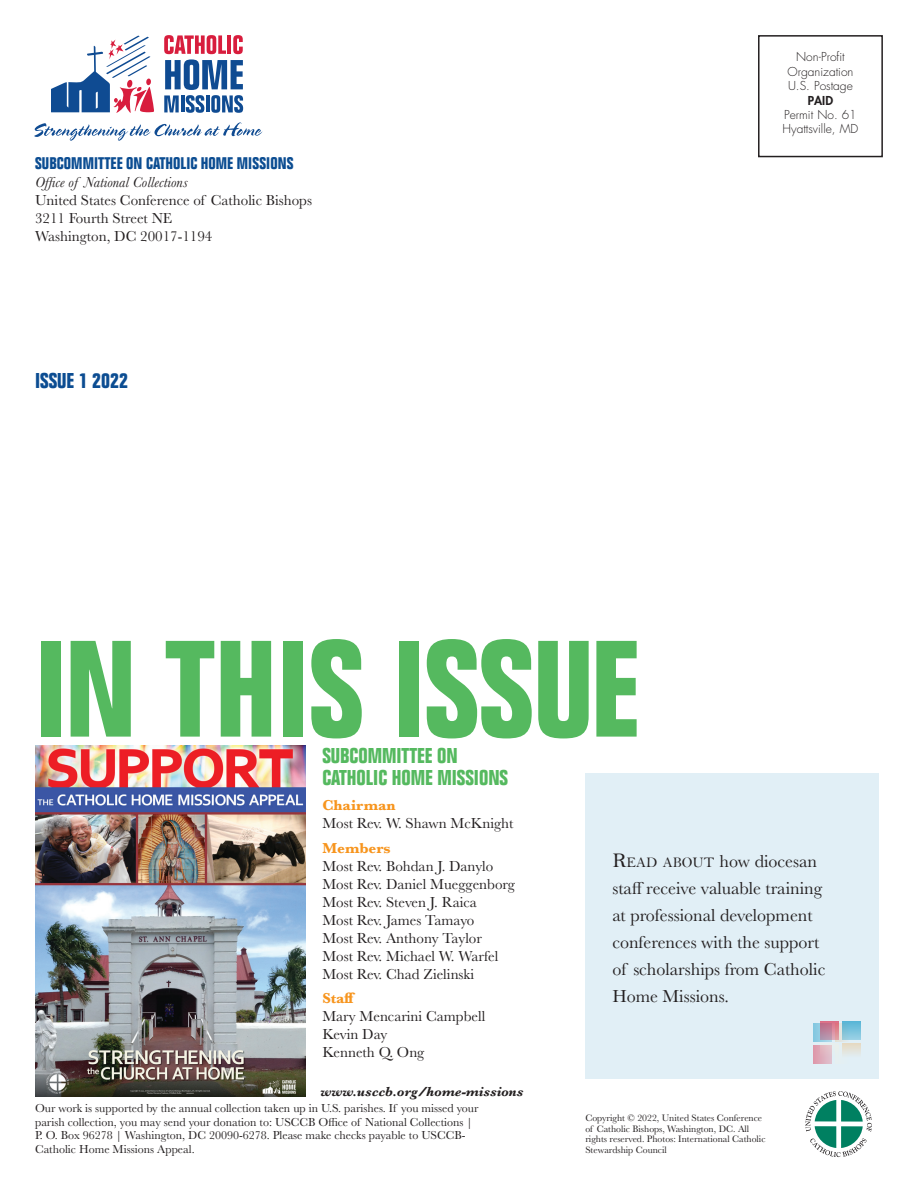
<style>
.page{position:relative;width:918px;height:1188px;background:#fff}
.page>*{position:absolute;margin:0;border:0;box-sizing:border-box;transform-origin:0 0}
.t1{font:700 condensed 134.1px "Folio Std";color:#55b95f}
.t2{font:700 condensed 21px/22.5px "Folio Std";color:#55b95f}
.t3{font:700 condensed 21px "Folio Std";color:#0c4d92}
.t4{font:18px/27px "Baskerville";color:#231f20}
.t5{font:700 condensed 16.5px "Folio Std";color:#0c4d92}
.t6{font:15px/18px "Baskerville";color:#231f20}
.t7{font:italic 15px "Baskerville";color:#231f20}
.t8{font:700 15px "Baskerville";color:#f7951e}
.t9{font:italic 700 13.5px "Baskerville";color:#231f20}
.t10{font:12px/13.5px "Baskerville";color:#231f20}
.t11{font:300 12px/14.4px "Futura Std";color:#231f20;text-align:center}
.t12{font:800 12px "Futura Std";color:#231f20}
.t13{font:9.75px/10.5px "Baskerville";color:#231f20}
.s1{font-family:"Bell";font-size:21px}
.s2{font-family:"Bell";font-size:14.7px}
</style>
<div class="page">
<svg style="left:34px;top:122px;width:228px;height:19px"></svg>
<div style="left:758px;top:35px;width:125px;height:122px;border:2px solid #231f20"></div>
<img style="left:35px;top:746px;width:271px;height:350px">
<svg style="left:164px;top:35px;width:79px;height:78px"></svg>
<svg style="left:51px;top:35px;width:103px;height:78px"></svg>
<div style="left:585px;top:773px;width:293px;height:306px;background:#e1eff6"></div>
<svg style="left:805px;top:1091px;width:67px;height:66px"></svg>
<svg style="left:813px;top:1023px;width:19px;height:19px"></svg>
<svg style="left:813px;top:1045px;width:19px;height:18px"></svg>
<svg style="left:835px;top:1023px;width:11px;height:19px"></svg>
<div style="left:835px;top:1045px;width:18px;height:18px;background:#e3eff2"></div>
<svg style="left:842px;top:1021px;width:18px;height:19px"></svg>
<svg style="left:820px;top:1021px;width:18px;height:19px"></svg>
<svg style="left:842px;top:1043px;width:18px;height:12px"></svg>
<svg style="left:820px;top:1045px;width:12px;height:16px"></svg>
<p class="t5" style="left:35px;top:154px;width:260px">SUBCOMMITTEE ON CATHOLIC HOME MISSIONS</p>
<p class="t7" style="left:35px;top:172px;width:154px">Office of National Collections</p>
<p class="t6" style="left:35px;top:191px;width:279px">United States Conference of Catholic Bishops<br>3211 Fourth Street NE<br>Washington, DC 20017-1194</p>
<h2 class="t3" style="left:35px;top:369px;width:94px">ISSUE 1 2022</h2>
<h1 class="t1" style="left:35px;top:615px;width:607px">IN THIS ISSUE</h1>
<p class="t11" style="left:787px;top:50px;width:68px">Non-Profit<br>Organization<br>U.S. Postage</p>
<p class="t12" style="left:808px;top:92px;width:27px">PAID</p>
<p class="t11" style="left:783px;top:108px;width:77px;text-align:left">Permit No. 61<br>Hyattsville, MD</p>
<h2 class="t2" style="left:322px;top:745px;width:187px">SUBCOMMITTEE ON<br>CATHOLIC HOME MISSIONS</h2>
<p class="t8" style="left:322px;top:795px;width:75px">Chairman</p>
<p class="t6" style="left:322px;top:814px;width:193px">Most Rev. W. Shawn McKnight</p>
<p class="t8" style="left:322px;top:837px;width:70px">Members</p>
<p class="t6" style="left:322px;top:857px;width:194px">Most Rev. Bohdan J. Danylo<br>Most Rev. Daniel Mueggenborg<br>Most Rev. Steven J. Raica<br>Most Rev. James Tamayo<br>Most Rev. Anthony Taylor<br>Most Rev. Michael W. Warfel<br>Most Rev. Chad Zielinski</p>
<p class="t8" style="left:322px;top:988px;width:35px">Staff</p>
<p class="t6" style="left:322px;top:1008px;width:164px">Mary Mencarini Campbell<br>Kevin Day<br>Kenneth Q. Ong</p>
<p class="t9" style="left:320px;top:1083px;width:204px">www.usccb.org/home-missions</p>
<p class="t10" style="left:35px;top:1102px;width:445px">Our work is supported by the annual collection taken up in U.S. parishes. If you missed your parish collection, you may send your donation to: USCCB Office of National Collections | P. O. Box 96278 | Washington, DC 20090-6278. Please make checks payable to USCCB-Catholic Home Missions Appeal.</p>
<p class="t4" style="left:612px;top:848px;width:215px"><span class="s1">R</span><span class="s2">EAD ABOUT</span> how diocesan staff receive valuable training at professional development conferences with the support of scholarships from Catholic<br>Home Missions.</p>
<p class="t13" style="left:585px;top:1113px;width:182px">Copyright © 2022, United States Conference of Catholic Bishops, Washington, DC. All rights reserved. Photos: International Catholic Stewardship Council</p>
</div>
